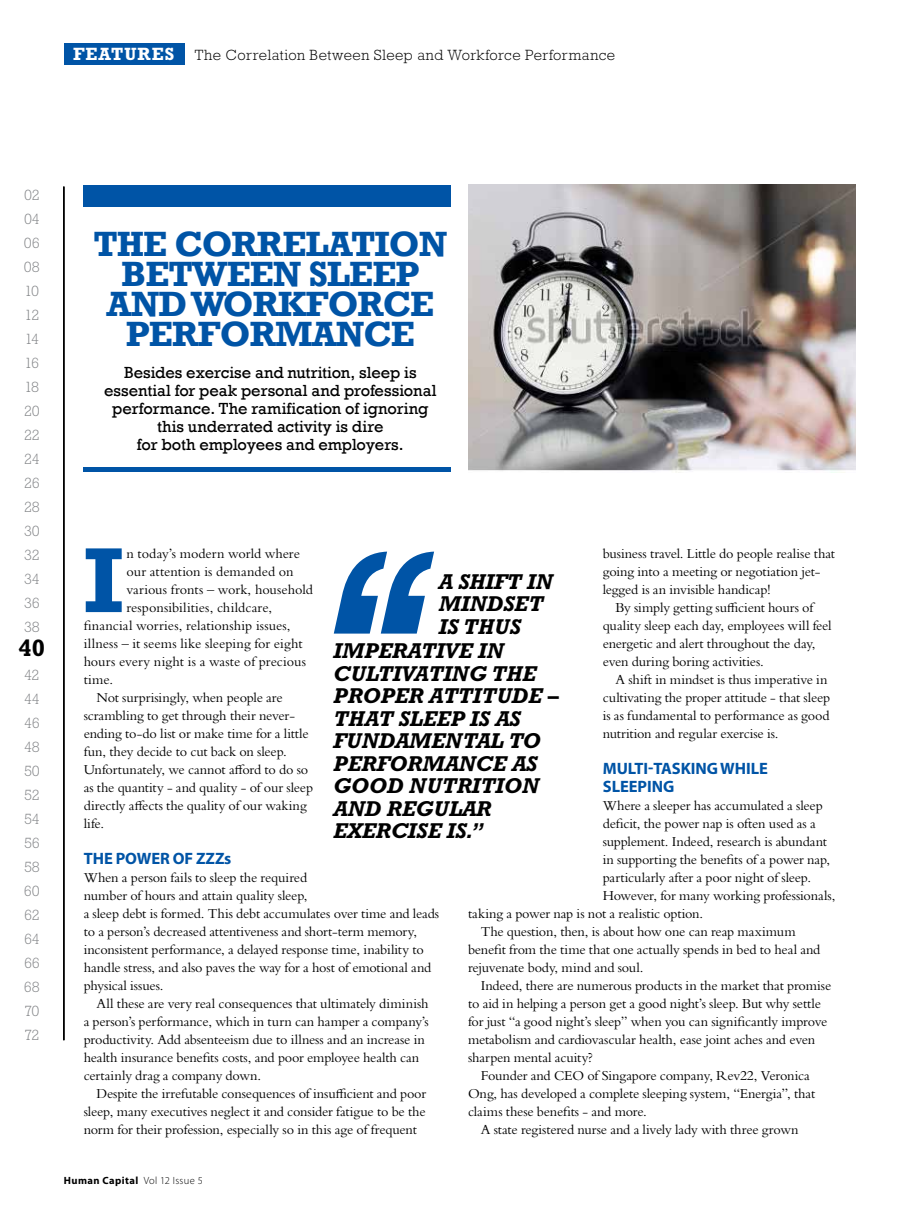
<style>
.page{position:relative;width:919px;height:1212px;background:#fff}
.page>*{position:absolute;margin:0;border:0;box-sizing:border-box;transform-origin:0 0}
.t1{font:700 93.75px "Rockwell Std";color:#0054a6}
.t2{font:700 36px/30px "Rockwell";letter-spacing:-.025em;color:#0054a6;text-align:center}
.t3{font:700 24px "Rockwell Std";color:#000}
.t4{font:italic 700 21.75px/22.5px "Rockwell Std";color:#000}
.t5{font:16.5px/18px "Rockwell";letter-spacing:-.005em;color:#000;text-align:center}
.t6{font:700 16.5px/18px "Myriad Pro";letter-spacing:-.005em;color:#0054a6}
.t7{font:300 15px/24px "Rockwell Std";letter-spacing:-.02em;color:#808285;text-align:justify}
.t8{font:300 15px "Rockwell Std";letter-spacing:.03em;color:#000}
.t9{font:14.25px/18px "Bembo Std";letter-spacing:-.01em;color:#000}
.t10{font:14.25px "Bembo Std";letter-spacing:.01em;color:#000}
.t11{font:700 10.5px "Myriad Pro";letter-spacing:.045em;color:#000}
.s1{font-weight:700;font-size:18px;color:#fff}
.s2{font-weight:300}
</style>
<div class="page">
<hr style="left:63px;top:187px;width:2px;height:853px;background:#000">
<div style="left:64px;top:43px;width:121px;height:21px;background:#0054a6"></div>
<div style="left:84px;top:185px;width:367px;height:21px;background:#0054a6"></div>
<hr style="left:84px;top:468px;width:367px;height:4px;background:#0054a6">
<svg style="left:334px;top:552px;width:100px;height:82px"></svg>
<img style="left:468px;top:185px;width:387px;height:287px">
<p class="t8" style="left:73px;top:46px;width:543px"><span class="s1">FEATURES</span> The Correlation Between Sleep and Workforce Performance</p>
<p class="t7" style="left:24px;top:182px;width:17px">02<br>04<br>06<br>08<br>10<br>12<br>14<br>16<br>18<br>20<br>22<br>24<br>26<br>28<br>30<br>32<br>34<br>36<br>38</p>
<h3 class="t3" style="left:19px;top:633px;width:28px">40</h3>
<p class="t7" style="left:24px;top:662px;width:17px">42<br>44<br>46<br>48<br>50<br>52<br>54<br>56<br>58<br>60<br>62<br>64<br>66<br>68<br>70<br>72</p>
<h2 class="t2" style="left:93px;top:229px;width:355px">THE CORRELATION<br>BETWEEN SLEEP<br>AND WORKFORCE<br>PERFORMANCE</h2>
<p class="t5" style="left:104px;top:364px;width:334px">Besides exercise and nutrition, sleep is essential for peak personal and professional performance. The ramification of ignoring this underrated activity is dire<br>for both employees and employers.</p>
<h1 class="t1" style="left:84px;top:525px;width:42px">I</h1>
<p class="t9" style="left:126px;top:544px;width:175px">n today’s modern world where</p>
<p class="t9" style="left:602px;top:544px;width:234px">business travel. Little do people realise that</p>
<p class="t9" style="left:602px;top:562px;width:219px">going into a meeting or negotiation jet-</p>
<p class="t9" style="left:602px;top:580px;width:169px">legged is an invisible handicap!</p>
<p class="t9" style="left:615px;top:598px;width:199px">By simply getting sufficient hours of</p>
<p class="t9" style="left:602px;top:616px;width:230px">quality sleep each day, employees will feel</p>
<p class="t9" style="left:602px;top:634px;width:214px">energetic and alert throughout the day,</p>
<p class="t9" style="left:602px;top:652px;width:163px">even during boring activities.</p>
<p class="t9" style="left:615px;top:670px;width:213px">A shift in mindset is thus imperative in</p>
<p class="t9" style="left:602px;top:688px;width:229px">cultivating the proper attitude - that sleep</p>
<p class="t9" style="left:602px;top:706px;width:228px">is as fundamental to performance as good</p>
<p class="t9" style="left:602px;top:724px;width:177px">nutrition and regular exercise is.</p>
<p class="t6" style="left:603px;top:759px;width:166px">MULTI-TASKING WHILE<br>SLEEPING</p>
<p class="t9" style="left:602px;top:796px;width:221px">Where a sleeper has accumulated a sleep</p>
<p class="t9" style="left:602px;top:814px;width:214px">deficit, the power nap is often used as a</p>
<p class="t9" style="left:602px;top:832px;width:226px">supplement. Indeed, research is abundant</p>
<p class="t9" style="left:602px;top:850px;width:229px">in supporting the benefits of a power nap,</p>
<p class="t9" style="left:602px;top:868px;width:210px">particularly after a poor night of sleep.</p>
<p class="t9" style="left:602px;top:886px;width:234px">However, for many working professionals,</p>
<p class="t9" style="left:468px;top:904px;width:237px">taking a power nap is not a realistic option.</p>
<p class="t9" style="left:480px;top:922px;width:316px">The question, then, is about how one can reap maximum</p>
<p class="t9" style="left:468px;top:940px;width:354px">benefit from the time that one actually spends in bed to heal and</p>
<p class="t9" style="left:468px;top:958px;width:177px">rejuvenate body, mind and soul.</p>
<p class="t9" style="left:480px;top:976px;width:352px">Indeed, there are numerous products in the market that promise</p>
<p class="t9" style="left:468px;top:994px;width:354px">to aid in helping a person get a good night’s sleep. But why settle</p>
<p class="t9" style="left:468px;top:1012px;width:361px">for just “a good night’s sleep” when you can significantly improve</p>
<p class="t9" style="left:468px;top:1030px;width:348px">metabolism and cardiovascular health, ease joint aches and even</p>
<p class="t9" style="left:468px;top:1048px;width:126px">sharpen mental acuity?</p>
<p class="t9" style="left:480px;top:1066px;width:330px">Founder and CEO of Singapore company, Rev22, Veronica</p>
<p class="t9" style="left:468px;top:1084px;width:349px">Ong, has developed a complete sleeping system, “Energia”, that</p>
<p class="t9" style="left:468px;top:1102px;width:180px">claims these benefits - and more.</p>
<p class="t9" style="left:480px;top:1120px;width:319px">A state registered nurse and a lively lady with three grown</p>
<p class="t9" style="left:126px;top:562px;width:169px">our attention is demanded on</p>
<p class="t9" style="left:126px;top:580px;width:188px">various fronts – work, household</p>
<p class="t9" style="left:126px;top:598px;width:147px">responsibilities, childcare,</p>
<p class="t10" style="left:84px;top:617px;width:208px">financial worries, relationship issues,</p>
<p class="t9" style="left:84px;top:634px;width:220px">illness – it seems like sleeping for eight</p>
<p class="t9" style="left:84px;top:652px;width:224px">hours every night is a waste of precious</p>
<p class="t9" style="left:84px;top:670px;width:31px">time.</p>
<p class="t9" style="left:96px;top:688px;width:188px">Not surprisingly, when people are</p>
<p class="t9" style="left:84px;top:706px;width:213px">scrambling to get through their never-</p>
<p class="t9" style="left:84px;top:724px;width:226px">ending to-do list or make time for a little</p>
<p class="t9" style="left:84px;top:742px;width:205px">fun, they decide to cut back on sleep.</p>
<p class="t9" style="left:84px;top:760px;width:226px">Unfortunately, we cannot afford to do so</p>
<p class="t9" style="left:84px;top:778px;width:231px">as the quantity - and quality - of our sleep</p>
<p class="t9" style="left:84px;top:796px;width:224px">directly affects the quality of our waking</p>
<p class="t9" style="left:84px;top:814px;width:22px">life.</p>
<p class="t6" style="left:84px;top:849px;width:149px">THE POWER OF ZZZS</p>
<p class="t9" style="left:84px;top:868px;width:357px">When a person fails to sleep the required<br>number of hours and attain quality sleep,<br>a sleep debt is formed. This debt accumulates over time and leads to a person’s decreased attentiveness and short-term memory, inconsistent performance, a delayed response time, inability to handle stress, and also paves the way for a host of emotional and physical issues.</p>
<p class="t9" style="left:84px;top:994px;width:347px;text-indent:13px">All these are very real consequences that ultimately diminish a person’s performance, which in turn can hamper a company’s productivity. Add absenteeism due to illness and an increase in health insurance benefits costs, and poor employee health can certainly drag a company down.</p>
<p class="t9" style="left:84px;top:1084px;width:344px;text-align:justify;text-indent:13px">Despite the irrefutable consequences of insufficient and poor sleep, many executives neglect it and consider fatigue to be the norm for their profession, especially so in this age of frequent</p>
<h3 class="t4" style="left:438px;top:570px;width:116px">A SHIFT IN<br>MINDSET<br>IS THUS</h3>
<h3 class="t4" style="left:333px;top:639px;width:226px">IMPERATIVE IN<br>CULTIVATING THE<br>PROPER ATTITUDE –<br>THAT SLEEP IS AS<br>FUNDAMENTAL TO<br>PERFORMANCE AS<br>GOOD NUTRITION<br>AND REGULAR<br>EXERCISE IS.”</h3>
<p class="t11" style="left:64px;top:1173px;width:140px">HUMAN CAPITAL <span class="s2">Vol 12 Issue 5</span></p>
</div>
